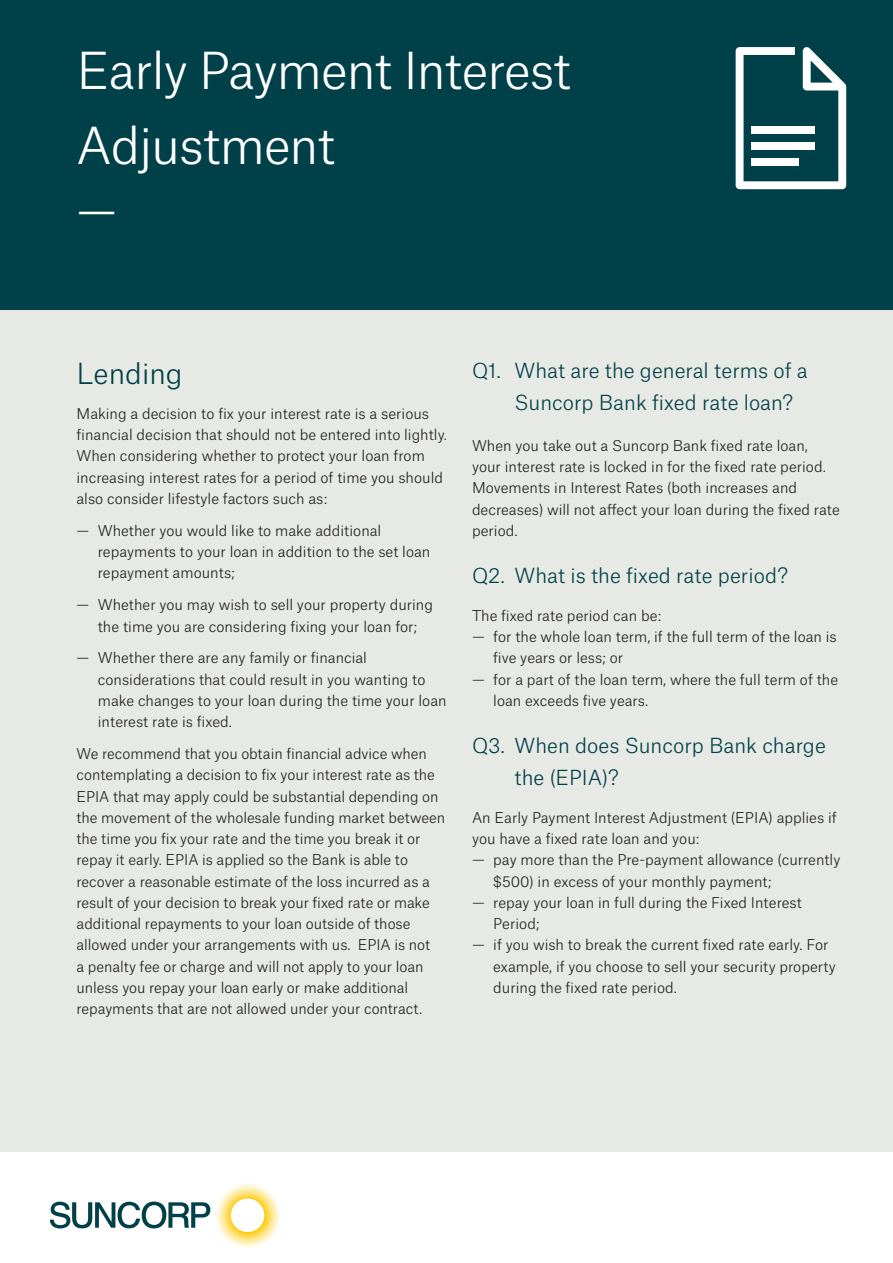
<style>
.page{position:relative;width:893px;height:1263px;background:#fff}
.page>*{position:absolute;margin:0;border:0;box-sizing:border-box;transform-origin:0 0}
.t1{font:300 48.75px/74.4px "Atlas Grotesk";letter-spacing:-.02em;color:#fff}
.t2{font:300 45px "Atlas Grotesk";color:#fff}
.t3{font:300 27.75px "Atlas Grotesk";color:#004049}
.t4{font:300 19.8px/32px "Atlas Grotesk";color:#004049}
.t5{font:300 14.25px/21.3px "Atlas Grotesk";color:#231f20}
</style>
<div class="page">
<div style="left:0;top:309px;width:893px;height:843px;background:#e7e9e4"></div>
<div style="left:0;top:0;width:893px;height:309px;background:#004049"></div>
<svg style="left:736px;top:47px;width:110px;height:142px"></svg>
<svg style="left:50px;top:1184px;width:230px;height:64px"></svg>
<h1 class="t1" style="left:77px;top:29px;width:496px">Early Payment Interest<br>Adjustment</h1>
<h2 class="t2" style="left:77px;top:175px;width:42px">—</h2>
<h3 class="t3" style="left:77px;top:352px;width:108px">Lending</h3>
<p class="t5" style="left:77px;top:401px;width:372px">Making a decision to fix your interest rate is a serious financial decision that should not be entered into lightly.<br>When considering whether to protect your loan from increasing interest rates for a period of time you should also consider lifestyle factors such as:</p>
<p class="t5" style="left:98px;top:518px;width:334px;text-indent:-21px">— Whether you would like to make additional repayments to your loan in addition to the set loan repayment amounts;</p>
<p class="t5" style="left:77px;top:593px;width:358px;text-align:center">— Whether you may wish to sell your property during the time you are considering fixing your loan for;</p>
<p class="t5" style="left:98px;top:646px;width:350px;text-indent:-21px">— Whether there are any family or financial considerations that could result in you wanting to make changes to your loan during the time your loan interest rate is fixed.</p>
<p class="t5" style="left:77px;top:742px;width:370px">We recommend that you obtain financial advice when contemplating a decision to fix your interest rate as the EPIA that may apply could be substantial depending on the movement of the wholesale funding market between the time you fix your rate and the time you break it or repay it early. EPIA is applied so the Bank is able to recover a reasonable estimate of the loss incurred as a result of your decision to break your fixed rate or make additional repayments to your loan outside of those allowed under your arrangements with us. EPIA is not<br>a penalty fee or charge and will not apply to your loan unless you repay your loan early or make additional repayments that are not allowed under your contract.</p>
<h3 class="t4" style="left:514px;top:352px;width:295px;text-indent:-43px">Q1. What are the general terms of a<br>Suncorp Bank fixed rate loan?</h3>
<p class="t5" style="left:472px;top:433px;width:369px">When you take out a Suncorp Bank fixed rate loan, your interest rate is locked in for the fixed rate period.<br>Movements in Interest Rates (both increases and decreases) will not affect your loan during the fixed rate period.</p>
<h3 class="t4" style="left:472px;top:557px;width:317px">Q2. What is the fixed rate period?</h3>
<p class="t5" style="left:472px;top:603px;width:191px">The fixed rate period can be:</p>
<p class="t5" style="left:493px;top:625px;width:345px;text-indent:-21px">— for the whole loan term, if the full term of the loan is five years or less; or</p>
<p class="t5" style="left:493px;top:667px;width:346px;text-indent:-21px">— for a part of the loan term, where the full term of the loan exceeds five years.</p>
<h3 class="t4" style="left:514px;top:727px;width:313px;text-indent:-43px">Q3. When does Suncorp Bank charge the (EPIA)?</h3>
<p class="t5" style="left:472px;top:805px;width:366px">An Early Payment Interest Adjustment (EPIA) applies if you have a fixed rate loan and you:</p>
<p class="t5" style="left:493px;top:848px;width:349px;text-indent:-21px">— pay more than the Pre-payment allowance (currently $500) in excess of your monthly payment;</p>
<p class="t5" style="left:493px;top:890px;width:310px;text-indent:-21px">— repay your loan in full during the Fixed Interest<br>Period;</p>
<p class="t5" style="left:493px;top:933px;width:344px;text-indent:-21px">— if you wish to break the current fixed rate early. For example, if you choose to sell your security property during the fixed rate period.</p>
</div>
